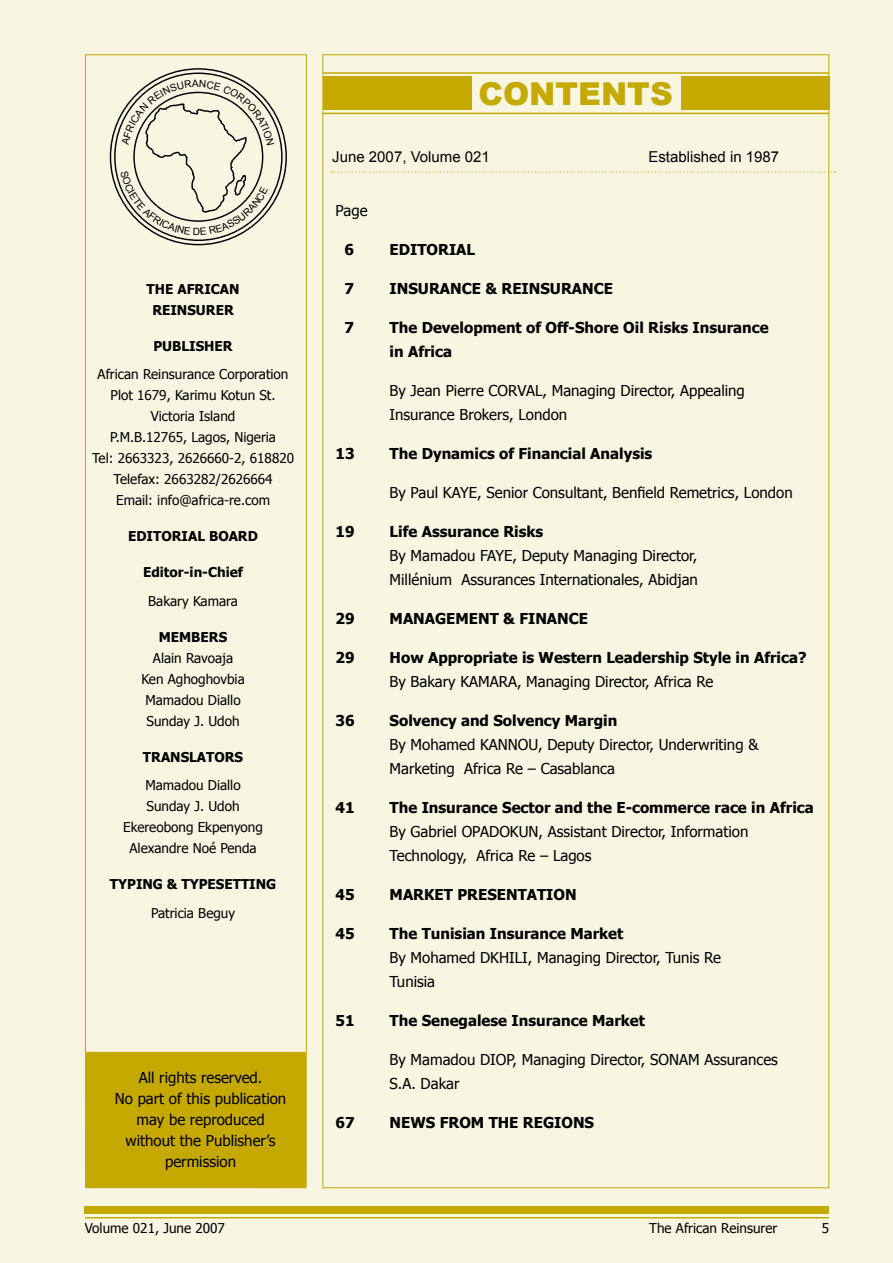
<style>
.page{position:relative;width:893px;height:1263px;background:#f8f5e1}
.page>*{position:absolute;margin:0;border:0;box-sizing:border-box;transform-origin:0 0}
.t1{font:900 31.5px "Arial";color:#c5a901}
.t2{font:15px/24px "Tahoma";color:#000}
.t3{font:700 15px/24px "Tahoma";color:#000}
.t4{font:15px "Arial";color:#000}
.t5{font:13.5px/21px "Tahoma";color:#000;text-align:center}
.t6{font:700 13.5px/21px "Tahoma";color:#000;text-align:center}
</style>
<div class="page">
<div style="left:85px;top:1207px;width:744px;height:7px;background:#c5a901"></div>
<hr style="left:85px;top:1217px;width:744px;height:1px;background:#c5a901">
<div style="left:85px;top:1052px;width:222px;height:136px;background:#c5a901"></div>
<div style="left:85px;top:54px;width:222px;height:999px;border:1px solid #c5a901"></div>
<div style="left:323px;top:76px;width:148px;height:34px;background:#c5a901"></div>
<div style="left:681px;top:76px;width:148px;height:34px;background:#c5a901"></div>
<hr style="left:323px;top:113px;width:506px;height:1px;background:#c5a901">
<hr style="left:323px;top:72px;width:506px;height:2px;background:#c5a901">
<svg style="left:331px;top:172px;width:504px;height:1px"></svg>
<svg style="left:121px;top:80px;width:153px;height:155px"></svg>
<h1 class="t1" style="left:479px;top:76px;width:196px">CONTENTS</h1>
<p class="t6" style="left:147px;top:278px;width:94px">THE AFRICAN<br>REINSURER</p>
<p class="t6" style="left:153px;top:335px;width:81px">PUBLISHER</p>
<p class="t5" style="left:92px;top:363px;width:204px">African Reinsurance Corporation<br>Plot 1679, Karimu Kotun St.<br>Victoria Island<br>P.M.B.12765, Lagos, Nigeria<br>Tel: 2663323, 2626660-2, 618820<br>Telefax: 2663282/2626664<br>Email: info@africa-re.com</p>
<p class="t6" style="left:128px;top:525px;width:131px">EDITORIAL BOARD</p>
<p class="t6" style="left:143px;top:561px;width:101px">Editor-in-Chief</p>
<p class="t5" style="left:148px;top:590px;width:91px">Bakary Kamara</p>
<p class="t6" style="left:159px;top:626px;width:70px">MEMBERS</p>
<p class="t5" style="left:141px;top:647px;width:105px">Alain Ravoaja<br>Ken Aghoghovbia<br>Mamadou Diallo<br>Sunday J. Udoh</p>
<p class="t6" style="left:143px;top:746px;width:102px">TRANSLATORS</p>
<p class="t5" style="left:123px;top:774px;width:141px">Mamadou Diallo<br>Sunday J. Udoh<br>Ekereobong Ekpenyong<br>Alexandre Noé Penda</p>
<p class="t6" style="left:110px;top:873px;width:168px">TYPING &amp; TYPESETTING</p>
<p class="t5" style="left:151px;top:902px;width:86px">Patricia Beguy</p>
<p class="t2" style="left:115px;top:1067px;width:173px;line-height:21px;text-align:center">All rights reserved.<br>No part of this publication may be reproduced without the Publisher’s permission</p>
<p class="t4" style="left:332px;top:149px;width:159px">June 2007, Volume 021</p>
<p class="t4" style="left:648px;top:149px;width:132px">Established in 1987</p>
<p class="t2" style="left:336px;top:198px;width:33px">Page</p>
<p class="t3" style="left:344px;top:237px;width:11px">6</p>
<p class="t3" style="left:390px;top:237px;width:87px">EDITORIAL</p>
<p class="t3" style="left:344px;top:276px;width:11px">7</p>
<p class="t3" style="left:390px;top:276px;width:225px">INSURANCE &amp; REINSURANCE</p>
<p class="t3" style="left:344px;top:315px;width:11px">7</p>
<p class="t3" style="left:390px;top:315px;width:381px">The Development of Off-Shore Oil Risks Insurance in Africa</p>
<p class="t2" style="left:390px;top:378px;width:357px">By Jean Pierre CORVAL, Managing Director, Appealing<br>Insurance Brokers, London</p>
<p class="t3" style="left:336px;top:441px;width:21px">13</p>
<p class="t3" style="left:390px;top:441px;width:264px">The Dynamics of Financial Analysis</p>
<p class="t2" style="left:390px;top:480px;width:405px">By Paul KAYE, Senior Consultant, Benfield Remetrics, London</p>
<p class="t3" style="left:336px;top:519px;width:21px">19</p>
<p class="t3" style="left:390px;top:519px;width:155px">Life Assurance Risks</p>
<p class="t2" style="left:390px;top:543px;width:310px">By Mamadou FAYE, Deputy Managing Director,<br>Millénium Assurances Internationales, Abidjan</p>
<p class="t3" style="left:336px;top:606px;width:21px">29</p>
<p class="t3" style="left:390px;top:606px;width:200px">MANAGEMENT &amp; FINANCE</p>
<p class="t3" style="left:336px;top:645px;width:21px">29</p>
<p class="t3" style="left:390px;top:645px;width:418px">How Appropriate is Western Leadership Style in Africa?</p>
<p class="t2" style="left:390px;top:669px;width:325px">By Bakary KAMARA, Managing Director, Africa Re</p>
<p class="t3" style="left:336px;top:708px;width:21px">36</p>
<p class="t3" style="left:390px;top:708px;width:229px">Solvency and Solvency Margin</p>
<p class="t2" style="left:390px;top:732px;width:370px">By Mohamed KANNOU, Deputy Director, Underwriting &amp;<br>Marketing Africa Re – Casablanca</p>
<p class="t3" style="left:336px;top:795px;width:21px">41</p>
<p class="t3" style="left:390px;top:795px;width:426px">The Insurance Sector and the E-commerce race in Africa</p>
<p class="t2" style="left:390px;top:819px;width:360px">By Gabriel OPADOKUN, Assistant Director, Information<br>Technology, Africa Re – Lagos</p>
<p class="t3" style="left:336px;top:882px;width:21px">45</p>
<p class="t3" style="left:390px;top:882px;width:189px">MARKET PRESENTATION</p>
<p class="t3" style="left:336px;top:921px;width:21px">45</p>
<p class="t3" style="left:390px;top:921px;width:235px">The Tunisian Insurance Market</p>
<p class="t2" style="left:390px;top:945px;width:333px">By Mohamed DKHILI, Managing Director, Tunis Re<br>Tunisia</p>
<p class="t3" style="left:336px;top:1008px;width:21px">51</p>
<p class="t3" style="left:390px;top:1008px;width:257px">The Senegalese Insurance Market</p>
<p class="t2" style="left:390px;top:1047px;width:390px">By Mamadou DIOP, Managing Director, SONAM Assurances<br>S.A. Dakar</p>
<p class="t3" style="left:336px;top:1110px;width:21px">67</p>
<p class="t3" style="left:390px;top:1110px;width:206px">NEWS FROM THE REGIONS</p>
<p class="t5" style="left:85px;top:1217px;width:141px">Volume 021, June 2007</p>
<p class="t5" style="left:649px;top:1217px;width:130px">The African Reinsurer</p>
</div>
